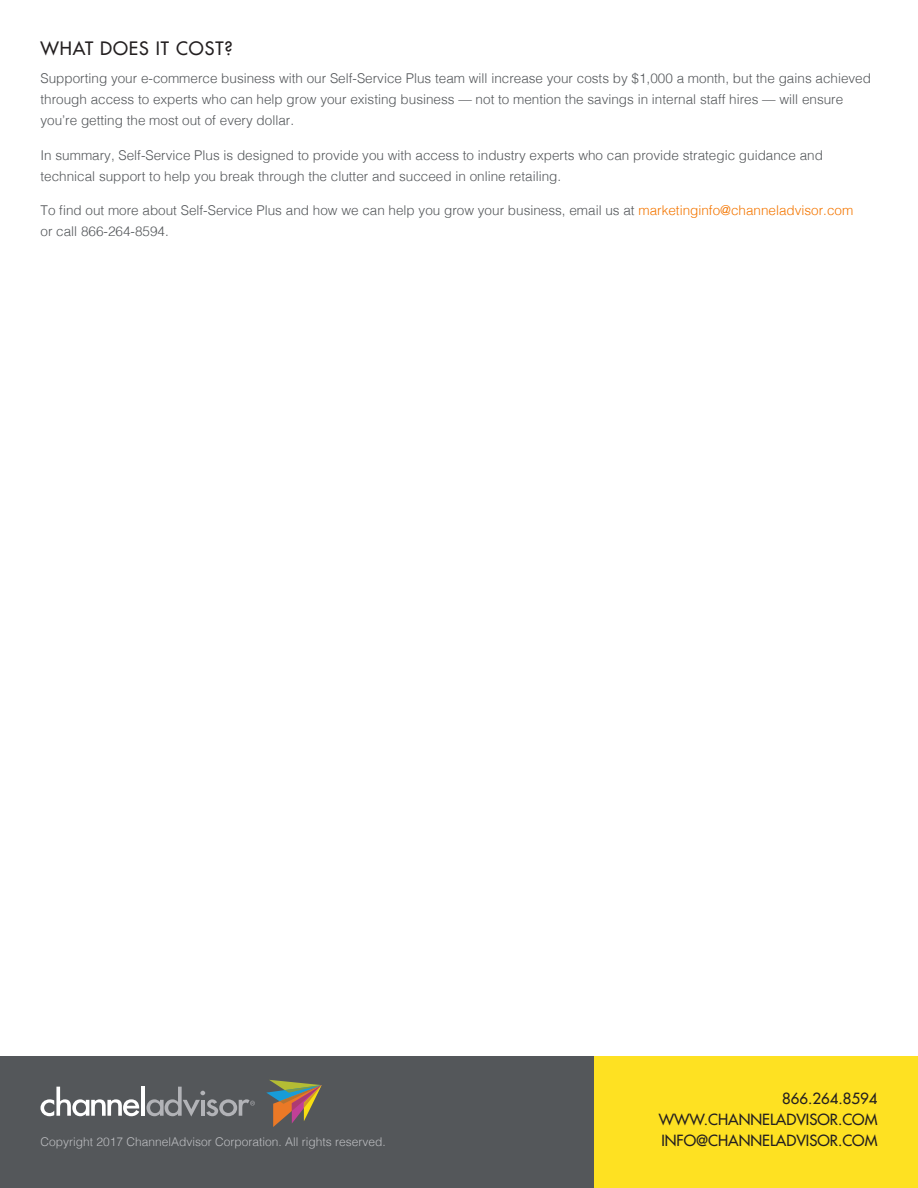
<style>
.page{position:relative;width:918px;height:1188px;background:#fff}
.page>*{position:absolute;margin:0;border:0;box-sizing:border-box;transform-origin:0 0}
.Copy{font:500 18px "Futura Std";letter-spacing:.05em;color:#231f20}
.Copy-2{font:500 15px "Futura Std";color:#231f20}
.Copy-3{font:300 13.5px/21px "Helvetica";color:#54575a}
.Copy-4{font:300 12px "Helvetica";color:#bcbdc0}
.s1{color:#f47600}
</style>
<div class="page">
<div style="left:0;top:1056px;width:594px;height:132px;background:#54575a"></div>
<div style="left:594px;top:1056px;width:324px;height:132px;background:#fee122"></div>
<svg style="left:266px;top:1080px;width:56px;height:47px"></svg>
<svg style="left:40px;top:1087px;width:99px;height:29px"></svg>
<hr style="left:141px;top:1087px;width:3px;height:29px;background:#fff">
<svg style="left:147px;top:1087px;width:108px;height:30px"></svg>
<p class="Copy" style="left:40px;top:37px;width:194px">WHAT DOES IT COST?</p>
<p class="Copy-3" style="left:40px;top:67px;width:832px">Supporting your e-commerce business with our Self-Service Plus team will increase your costs by $1,000 a month, but the gains achieved through access to experts who can help grow your existing business — not to mention the savings in internal staff hires — will ensure you’re getting the most out of every dollar.</p>
<p class="Copy-3" style="left:40px;top:143px;width:784px">In summary, Self-Service Plus is designed to provide you with access to industry experts who can provide strategic guidance and technical support to help you break through the clutter and succeed in online retailing.</p>
<p class="Copy-3" style="left:40px;top:199px;width:814px">To find out more about Self-Service Plus and how we can help you grow your business, email us at <span class="s1">marketinginfo@channeladvisor.com </span>or call 866-264-8594.</p>
<p class="Copy-2" style="left:782px;top:1089px;width:97px">866.264.8594</p>
<p class="Copy-2" style="left:659px;top:1110px;width:220px">WWW.CHANNELADVISOR.COM</p>
<p class="Copy-4" style="left:40px;top:1132px;width:347px">Copyright 2017 ChannelAdvisor Corporation. All rights reserved.</p>
<p class="Copy-2" style="left:661px;top:1131px;width:218px">INFO@CHANNELADVISOR.COM</p>
</div>
